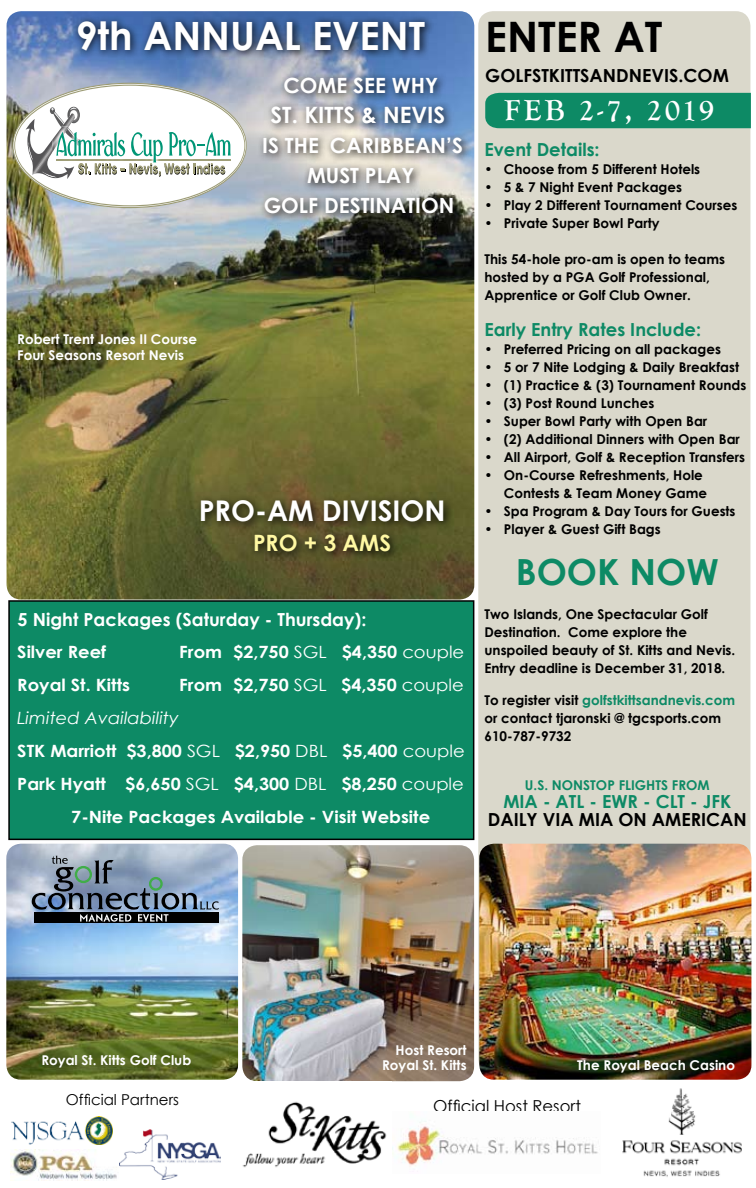
<style>
.page{position:relative;width:756px;height:1188px;background:#fff}
.page>*{position:absolute;margin:0;border:0;box-sizing:border-box;transform-origin:0 0}
.t1{font:700 42px "Century Gothic";color:#000}
.t2{font:700 39px "Century Gothic";color:#fff}
.t3{font:700 36px "Century Gothic";color:#0d8a65}
.t4{font:700 30px "Goudy Old Style T";letter-spacing:.11em;color:#fff}
.t5{font:700 28.5px "Century Gothic";color:#fff}
.t6{font:700 22.5px "Century Gothic";color:#fff}
.t7{font:700 22.5px "Century Gothic";color:#fff8a3}
.t8{font:700 21px/30px "Century Gothic";color:#fff;text-align:center}
.t9{font:700 18px "Century Gothic";color:#0d8a65}
.t10{font:700 18px "Century Gothic";color:#000}
.t11{font:700 18px "Century Gothic";color:#fff}
.t12{font:700 16.95px "Century Gothic";color:#fff;scale:1.06 1}
.t13{font:italic 16.95px "Century Gothic";color:#fff;scale:1.06 1}
.t14{font:16.5px "Century Gothic";color:#000}
.t15{font:15px "Century Gothic";color:#000}
.t16{font:700 13.5px/18px "Century Gothic";color:#000}
.t17{font:700 13.5px/16.5px "Century Gothic";color:#fff}
.t18{font:700 13.5px "Century Gothic";color:#0d8a65}
.s1{font-weight:400}
.s2{color:#0d8a65}
</style>
<div class="page">
<img style="left:7px;top:11px;width:467px;height:589px">
<img style="left:6px;top:844px;width:232px;height:236px">
<img style="left:242px;top:845px;width:232px;height:236px">
<div style="left:478px;top:11px;width:272px;height:1063px;background:#dad8cb;border-radius:15px"></div>
<img style="left:479px;top:844px;width:272px;height:236px">
<div style="left:485px;top:93px;width:266px;height:35px;background:#0d8a65"></div>
<img style="left:242px;top:1101px;width:145px;height:67px">
<div style="left:72px;top:15px;width:362px;height:45px;background:#000;opacity:.88"></div>
<svg style="left:13px;top:83px;width:233px;height:125px"></svg>
<svg style="left:26px;top:107px;width:205px;height:72px"></svg>
<div style="left:257px;top:72px;width:214px;height:151px;background:#000;opacity:.88"></div>
<img style="left:622px;top:1088px;width:120px;height:89px">
<div style="left:9px;top:601px;width:465px;height:238px;background:#0d8a65"></div>
<div style="left:8px;top:600px;width:466px;height:240px;border:2px solid #000"></div>
<div style="left:34px;top:912px;width:185px;height:11px;background:#000"></div>
<svg style="left:32px;top:856px;width:187px;height:66px;background:#708093"></svg>
<div style="left:195px;top:494px;width:258px;height:67px;background:#000;opacity:.88"></div>
<img style="left:397px;top:1121px;width:201px;height:51px">
<img style="left:12px;top:1117px;width:100px;height:28px">
<img style="left:119px;top:1130px;width:101px;height:50px">
<img style="left:10px;top:1149px;width:107px;height:32px">
<h2 class="t2" style="left:76px;top:11px;width:351px">9th ANNUAL EVENT</h2>
<h3 class="t8" style="left:283px;top:70px;width:156px">COME SEE WHY</h3>
<h3 class="t6" style="left:271px;top:101px;width:176px">ST. KITTS &amp; NEVIS</h3>
<h3 class="t8" style="left:262px;top:130px;width:202px">IS THE CARIBBEAN’S<br>MUST PLAY<br>GOLF DESTINATION</h3>
<p class="t17" style="left:17px;top:330px;width:181px">Robert Trent Jones II Course<br>Four Seasons Resort Nevis</p>
<h3 class="t5" style="left:199px;top:493px;width:248px">PRO-AM DIVISION</h3>
<h3 class="t7" style="left:253px;top:529px;width:140px">PRO + 3 AMS</h3>
<h3 class="t11" style="left:18px;top:608px;width:350px">5 Night Packages (Saturday - Thursday):</h3>
<p class="t12" style="left:17px;top:641px;width:85px">Silver Reef</p>
<p class="t12" style="left:179px;top:641px;width:270px">From $2,750 <span class="s1">SGL</span> $4,350 <span class="s1">couple</span></p>
<p class="t12" style="left:17px;top:674px;width:108px">Royal St. Kitts</p>
<p class="t12" style="left:179px;top:674px;width:270px">From $2,750 <span class="s1">SGL</span> $4,350 <span class="s1">couple</span></p>
<p class="t13" style="left:17px;top:707px;width:154px">Limited Availability</p>
<p class="t12" style="left:17px;top:740px;width:424px">STK Marriott $3,800 <span class="s1">SGL</span> $2,950 <span class="s1">DBL</span> $5,400 <span class="s1">couple</span></p>
<p class="t12" style="left:17px;top:773px;width:423px">Park Hyatt $6,650 <span class="s1">SGL</span> $4,300 <span class="s1">DBL</span> $8,250 <span class="s1">couple</span></p>
<p class="t12" style="left:71px;top:806px;width:340px">7-Nite Packages Available - Visit Website</p>
<p class="t17" style="left:251px;top:811px;width:215px">Royal St. Kitts - Official Host Hotel</p>
<h1 class="t1" style="left:485px;top:11px;width:179px">ENTER AT</h1>
<h3 class="t10" style="left:485px;top:64px;width:245px">GOLFSTKITTSANDNEVIS.COM</h3>
<h3 class="t4" style="left:504px;top:94px;width:211px">FEB 2-7, 2019</h3>
<h3 class="t9" style="left:484px;top:138px;width:117px">Event Details:</h3>
<p class="t16" style="left:484px;top:160px;width:217px">• Choose from 5 Different Hotels</p>
<p class="t16" style="left:484px;top:178px;width:199px">• 5 &amp; 7 Night Event Packages</p>
<p class="t16" style="left:484px;top:196px;width:254px">• Play 2 Different Tournament Courses</p>
<p class="t16" style="left:484px;top:214px;width:177px">• Private Super Bowl Party</p>
<p class="t16" style="left:484px;top:250px;width:242px">This 54-hole pro-am is open to teams hosted by a PGA Golf Professional,<br>Apprentice or Golf Club Owner.</p>
<h3 class="t9" style="left:484px;top:318px;width:218px">Early Entry Rates Include:</h3>
<p class="t16" style="left:484px;top:340px;width:238px">• Preferred Pricing on all packages</p>
<p class="t16" style="left:484px;top:358px;width:256px">• 5 or 7 Nite Lodging &amp; Daily Breakfast</p>
<p class="t16" style="left:484px;top:376px;width:263px">• (1) Practice &amp; (3) Tournament Rounds</p>
<p class="t16" style="left:484px;top:394px;width:171px">• (3) Post Round Lunches</p>
<p class="t16" style="left:484px;top:412px;width:224px">• Super Bowl Party with Open Bar</p>
<p class="t16" style="left:484px;top:430px;width:257px">• (2) Additional Dinners with Open Bar</p>
<p class="t16" style="left:484px;top:448px;width:262px">• All Airport, Golf &amp; Reception Transfers</p>
<p class="t16" style="left:504px;top:466px;width:205px;text-indent:-19px">• On-Course Refreshments, Hole<br>Contests &amp; Team Money Game</p>
<p class="t16" style="left:484px;top:502px;width:253px">• Spa Program &amp; Day Tours for Guests</p>
<p class="t16" style="left:484px;top:520px;width:178px">• Player &amp; Guest Gift Bags</p>
<h3 class="t3" style="left:516px;top:549px;width:205px">BOOK NOW</h3>
<p class="t16" style="left:484px;top:605px;width:252px">Two Islands, One Spectacular Golf Destination. Come explore the unspoiled beauty of St. Kitts and Nevis.<br>Entry deadline is December 31, 2018.</p>
<p class="t16" style="left:484px;top:691px;width:252px">To register visit <span class="s2">golfstkittsandnevis.com </span>or contact tjaronski @ tgcsports.com<br>610-787-9732</p>
<p class="t18" style="left:525px;top:777px;width:186px">U.S. NONSTOP FLIGHTS FROM</p>
<h3 class="t9" style="left:503px;top:791px;width:229px">MIA - ATL - EWR - CLT - JFK</h3>
<h3 class="t10" style="left:488px;top:809px;width:261px">DAILY VIA MIA ON AMERICAN</h3>
<p class="t17" style="left:41px;top:1052px;width:151px">Royal St. Kitts Golf Club</p>
<p class="t17" style="left:382px;top:1042px;width:86px;line-height:15px;text-align:right">Host Resort<br>Royal St. Kitts</p>
<p class="t17" style="left:577px;top:1056px;width:159px">The Royal Beach Casino</p>
<p class="t15" style="left:66px;top:1090px;width:115px">Official Partners</p>
<p class="t14" style="left:433px;top:1096px;width:149px">Official Host Resort</p>
</div>
